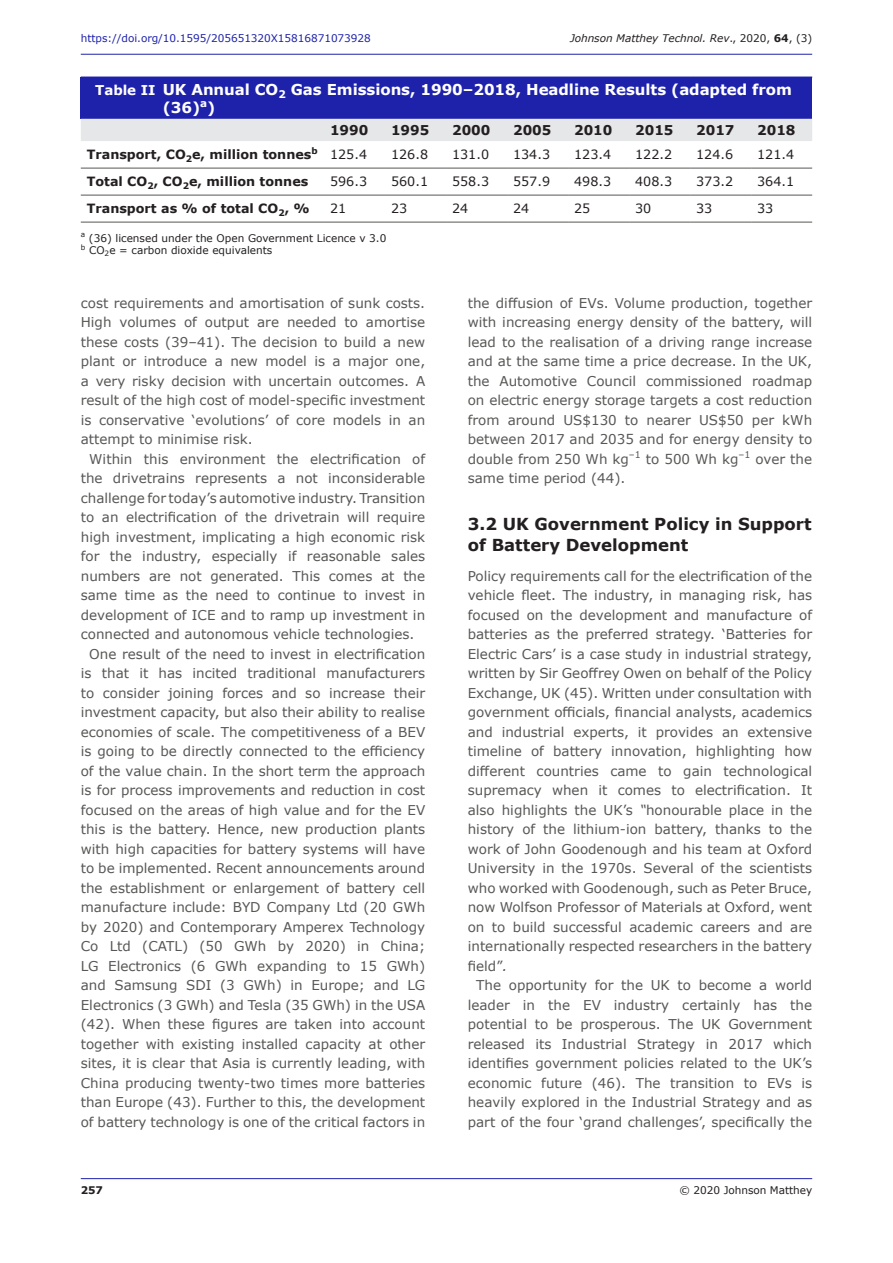
<style>
.page{position:relative;width:893px;height:1263px;background:#fff}
.page>*{position:absolute;margin:0;border:0;box-sizing:border-box;transform-origin:0 0}
.Bodytext_subhead_2{font:700 16.5px/21px "Verdana";color:#231f20}
.Table_heading{font:700 15px/18px "Verdana";letter-spacing:-.005em;color:#fff}
.Bodytext_indent{font:13.5px/19.5px "Verdana";color:#575756;text-align:justify}
.Bodytext_fullout{font:13.5px/19.5px "Verdana";color:#575756;text-align:justify}
.Column_heading{font:700 13.5px "Verdana";color:#231f20}
.Table_body{font:12.75px "Verdana";color:#231f20}
.Table_body-2{font:700 12.75px "Verdana";color:#231f20}
.Table_FN{font:10.5px "Verdana";color:#231f20}
.t1{font:10.5px "Verdana";letter-spacing:-.005em;color:#1e22aa}
.t2{font:italic 10.5px "Verdana";letter-spacing:-.005em;color:#231f20}
.t3{font:700 10.5px "Verdana";color:#231f20}
.s1{font-style:normal}
.s2{font-weight:700;font-style:normal}
.s3{font-size:13.5px}
.s4{font-style:italic}
</style>
<div class="page">
<hr style="left:81px;top:1178px;width:731px;height:1px;background:#1e22aa">
<hr style="left:81px;top:54px;width:731px;height:1px;background:#1e22aa">
<div style="left:81px;top:77px;width:731px;height:42px;background:#1e22aa"></div>
<div style="left:81px;top:119px;width:731px;height:22px;background:#e6e7e9"></div>
<hr style="left:81px;top:168px;width:243px;height:1px;background:#575756">
<hr style="left:324px;top:168px;width:61px;height:1px;background:#575756">
<hr style="left:385px;top:168px;width:61px;height:1px;background:#575756">
<hr style="left:446px;top:168px;width:61px;height:1px;background:#575756">
<hr style="left:507px;top:168px;width:61px;height:1px;background:#575756">
<hr style="left:568px;top:168px;width:61px;height:1px;background:#575756">
<hr style="left:629px;top:168px;width:61px;height:1px;background:#575756">
<hr style="left:690px;top:168px;width:61px;height:1px;background:#575756">
<hr style="left:751px;top:168px;width:61px;height:1px;background:#575756">
<hr style="left:81px;top:195px;width:243px;height:1px;background:#575756">
<hr style="left:324px;top:195px;width:61px;height:1px;background:#575756">
<hr style="left:385px;top:195px;width:61px;height:1px;background:#575756">
<hr style="left:446px;top:195px;width:61px;height:1px;background:#575756">
<hr style="left:507px;top:195px;width:61px;height:1px;background:#575756">
<hr style="left:568px;top:195px;width:61px;height:1px;background:#575756">
<hr style="left:629px;top:195px;width:61px;height:1px;background:#575756">
<hr style="left:690px;top:195px;width:61px;height:1px;background:#575756">
<hr style="left:751px;top:195px;width:61px;height:1px;background:#575756">
<hr style="left:81px;top:222px;width:243px;height:1px;background:#575756">
<hr style="left:324px;top:222px;width:61px;height:1px;background:#575756">
<hr style="left:385px;top:222px;width:61px;height:1px;background:#575756">
<hr style="left:446px;top:222px;width:61px;height:1px;background:#575756">
<hr style="left:507px;top:222px;width:61px;height:1px;background:#575756">
<hr style="left:568px;top:222px;width:61px;height:1px;background:#575756">
<hr style="left:629px;top:222px;width:61px;height:1px;background:#575756">
<hr style="left:690px;top:222px;width:61px;height:1px;background:#575756">
<hr style="left:751px;top:222px;width:61px;height:1px;background:#575756">
<p class="t1" style="left:81px;top:31px;width:291px">https://doi.org/10.1595/205651320X15816871073928</p>
<p class="t2" style="left:570px;top:31px;width:244px">Johnson Matthey Technol. Rev<span class="s1">., 2020,</span> <span class="s2">64</span><span class="s1">, (3)</span></p>
<p class="Table_heading" style="left:163px;top:80px;width:631px;text-indent:-67px"><span class="s3">Table II</span> UK Annual CO<sub>2</sub> Gas Emissions, 1990–2018, Headline Results (adapted from (36)<sup>a</sup>)</p>
<p class="Column_heading" style="left:330px;top:121px;width:40px">1990</p>
<p class="Column_heading" style="left:391px;top:121px;width:40px">1995</p>
<p class="Column_heading" style="left:452px;top:121px;width:40px">2000</p>
<p class="Column_heading" style="left:513px;top:121px;width:40px">2005</p>
<p class="Column_heading" style="left:574px;top:121px;width:40px">2010</p>
<p class="Column_heading" style="left:635px;top:121px;width:40px">2015</p>
<p class="Column_heading" style="left:696px;top:121px;width:40px">2017</p>
<p class="Column_heading" style="left:757px;top:121px;width:40px">2018</p>
<p class="Table_body-2" style="left:87px;top:146px;width:232px">Transport, CO<sub>2</sub>e, million tonnes<sup>b</sup></p>
<p class="Table_body" style="left:330px;top:146px;width:39px">125.4</p>
<p class="Table_body" style="left:391px;top:146px;width:39px">126.8</p>
<p class="Table_body" style="left:452px;top:146px;width:39px">131.0</p>
<p class="Table_body" style="left:513px;top:146px;width:39px">134.3</p>
<p class="Table_body" style="left:574px;top:146px;width:39px">123.4</p>
<p class="Table_body" style="left:635px;top:146px;width:39px">122.2</p>
<p class="Table_body" style="left:696px;top:146px;width:39px">124.6</p>
<p class="Table_body" style="left:757px;top:146px;width:39px">121.4</p>
<p class="Table_body-2" style="left:87px;top:173px;width:223px">Total CO<sub>2</sub>, CO<sub>2</sub>e, million tonnes</p>
<p class="Table_body" style="left:330px;top:173px;width:39px">596.3</p>
<p class="Table_body" style="left:391px;top:173px;width:39px">560.1</p>
<p class="Table_body" style="left:452px;top:173px;width:39px">558.3</p>
<p class="Table_body" style="left:513px;top:173px;width:39px">557.9</p>
<p class="Table_body" style="left:574px;top:173px;width:39px">498.3</p>
<p class="Table_body" style="left:635px;top:173px;width:39px">408.3</p>
<p class="Table_body" style="left:696px;top:173px;width:39px">373.2</p>
<p class="Table_body" style="left:757px;top:173px;width:39px">364.1</p>
<p class="Table_body-2" style="left:87px;top:200px;width:225px">Transport as % of total CO<sub>2</sub>, %</p>
<p class="Table_body" style="left:330px;top:200px;width:18px">21</p>
<p class="Table_body" style="left:391px;top:200px;width:18px">23</p>
<p class="Table_body" style="left:452px;top:200px;width:18px">24</p>
<p class="Table_body" style="left:513px;top:200px;width:18px">24</p>
<p class="Table_body" style="left:574px;top:200px;width:18px">25</p>
<p class="Table_body" style="left:635px;top:200px;width:18px">30</p>
<p class="Table_body" style="left:696px;top:200px;width:18px">33</p>
<p class="Table_body" style="left:757px;top:200px;width:18px">33</p>
<p class="Table_FN" style="left:81px;top:231px;width:307px"><sup>a</sup> (36) licensed under the Open Government Licence v 3.0</p>
<p class="Table_FN" style="left:81px;top:243px;width:193px"><sup>b</sup> CO<sub>2</sub>e = carbon dioxide equivalents</p>
<p class="Bodytext_fullout" style="left:81px;top:293px;width:346px">cost requirements and amortisation of sunk costs.<br>High volumes of output are needed to amortise these costs (39–41). The decision to build a new plant or introduce a new model is a major one, a very risky decision with uncertain outcomes. A result of the high cost of model-specific investment is conservative ‘evolutions’ of core models in an attempt to minimise risk.</p>
<p class="Bodytext_indent" style="left:81px;top:449px;width:346px;text-indent:9px">Within this environment the electrification of the drivetrains represents a not inconsiderable challenge for today’s automotive industry. Transition to an electrification of the drivetrain will require high investment, implicating a high economic risk for the industry, especially if reasonable sales numbers are not generated. This comes at the same time as the need to continue to invest in development of ICE and to ramp up investment in connected and autonomous vehicle technologies.</p>
<p class="Bodytext_indent" style="left:81px;top:644px;width:346px;text-indent:9px">One result of the need to invest in electrification is that it has incited traditional manufacturers to consider joining forces and so increase their investment capacity, but also their ability to realise economies of scale. The competitiveness of a BEV is going to be directly connected to the efficiency of the value chain. In the short term the approach is for process improvements and reduction in cost focused on the areas of high value and for the EV this is the battery. Hence, new production plants with high capacities for battery systems will have to be implemented. Recent announcements around the establishment or enlargement of battery cell manufacture include: BYD Company Ltd (20 GWh by 2020) and Contemporary Amperex Technology Co Ltd (CATL) (50 GWh by 2020) in China; LG Electronics (6 GWh expanding to 15 GWh) and Samsung SDI (3 GWh) in Europe; and LG Electronics (3 GWh) and Tesla (35 GWh) in the USA (42). When these figures are taken into account together with existing installed capacity at other sites, it is clear that Asia is currently leading, with China producing twenty-two times more batteries than Europe (43). Further to this, the development of battery technology is one of the critical factors in</p>
<p class="Bodytext_indent" style="left:468px;top:293px;width:346px">the diffusion of EVs. Volume production, together with increasing energy density of the battery, will lead to the realisation of a driving range increase and at the same time a price decrease. In the UK, the Automotive Council commissioned roadmap on electric energy storage targets a cost reduction from around US$130 to nearer US$50 per kWh between 2017 and 2035 and for energy density to double from 250 Wh kg<sup>–1</sup> to 500 Wh kg<sup>–1</sup> over the same time period (44).</p>
<p class="Bodytext_subhead_2" style="left:468px;top:513px;width:345px">3.2 UK Government Policy in Support of Battery Development</p>
<p class="Bodytext_fullout" style="left:468px;top:566px;width:346px">Policy requirements call for the electrification of the vehicle fleet. The industry, in managing risk, has focused on the development and manufacture of batteries as the preferred strategy. ‘Batteries for Electric Cars’ is a case study in industrial strategy, written by Sir Geoffrey Owen on behalf of the Policy Exchange, UK (45). Written under consultation with government officials, financial analysts, academics and industrial experts, it provides an extensive timeline of battery innovation, highlighting how different countries came to gain technological supremacy when it comes to electrification. It also highlights the UK’s <span class="s4">“</span>honourable place in the history of the lithium-ion battery, thanks to the work of John Goodenough and his team at Oxford University in the 1970s. Several of the scientists who worked with Goodenough, such as Peter Bruce, now Wolfson Professor of Materials at Oxford, went on to build successful academic careers and are internationally respected researchers in the battery field”<span class="s4">.</span></p>
<p class="Bodytext_indent" style="left:468px;top:975px;width:346px;text-indent:9px">The opportunity for the UK to become a world leader in the EV industry certainly has the potential to be prosperous. The UK Government released its Industrial Strategy in 2017 which identifies government policies related to the UK’s economic future (46). The transition to EVs is heavily explored in the Industrial Strategy and as part of the four ‘grand challenges’, specifically the</p>
<p class="t3" style="left:81px;top:1183px;width:24px">257</p>
<p class="Table_FN" style="left:679px;top:1183px;width:134px">© 2020 Johnson Matthey</p>
</div>
